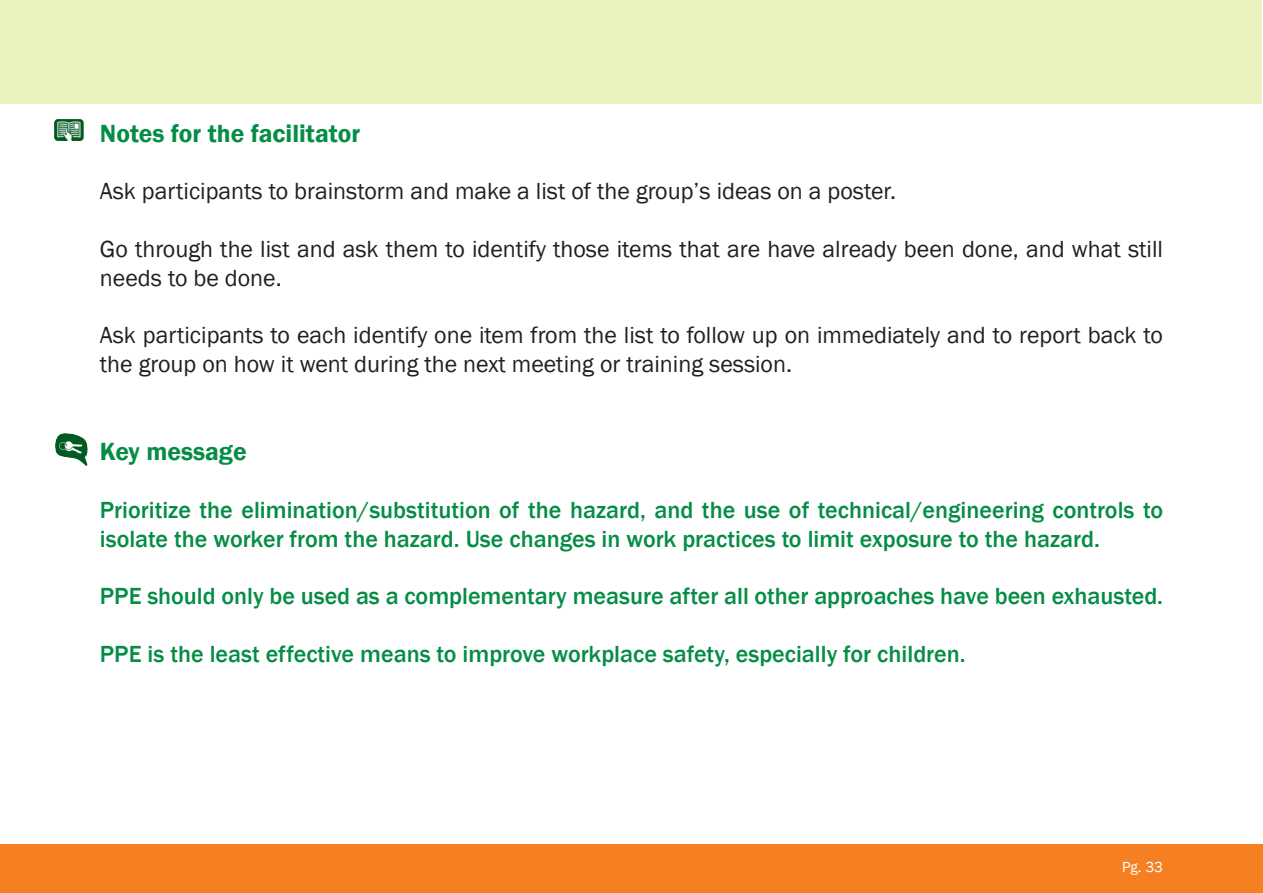
<style>
.page{position:relative;width:1263px;height:893px;background:#fff}
.page>*{position:absolute;margin:0;border:0;box-sizing:border-box;transform-origin:0 0}
.t1{font:600 25.5px "Franklin Gothic";color:#058d45}
.t2{font:500 24px/28.8px "Franklin Gothic";color:#058d45}
.t3{font:24px/28.8px "Franklin Gothic";color:#231f20}
.t4{font:15px "Franklin Gothic";color:#fff}
</style>
<div class="page">
<div style="left:1px;top:1px;width:1261px;height:103px;background:#ebf1bc"></div>
<div style="left:0;top:845px;width:1263px;height:48px;background:#f57f21"></div>
<img style="left:55px;top:434px;width:33px;height:31px">
<img style="left:54px;top:120px;width:30px;height:21px">
<p class="t1" style="left:100px;top:118px;width:262px">Notes for the facilitator</p>
<p class="t3" style="left:100px;top:177px;width:798px">Ask participants to brainstorm and make a list of the group’s ideas on a poster.</p>
<p class="t3" style="left:100px;top:235px;width:1065px">Go through the list and ask them to identify those items that are have already been done, and what still needs to be done.</p>
<p class="t3" style="left:100px;top:321px;width:1065px">Ask participants to each identify one item from the list to follow up on immediately and to report back to the group on how it went during the next meeting or training session.</p>
<p class="t1" style="left:100px;top:436px;width:148px">Key message</p>
<p class="t2" style="left:100px;top:496px;width:1064px">Prioritize the elimination/substitution of the hazard, and the use of technical/engineering controls to isolate the worker from the hazard. Use changes in work practices to limit exposure to the hazard.</p>
<p class="t2" style="left:100px;top:582px;width:1065px">PPE should only be used as a complementary measure after all other approaches have been exhausted.</p>
<p class="t2" style="left:100px;top:640px;width:867px">PPE is the least effective means to improve workplace safety, especially for children.</p>
<p class="t4" style="left:1122px;top:858px;width:42px">Pg. 33</p>
</div>
